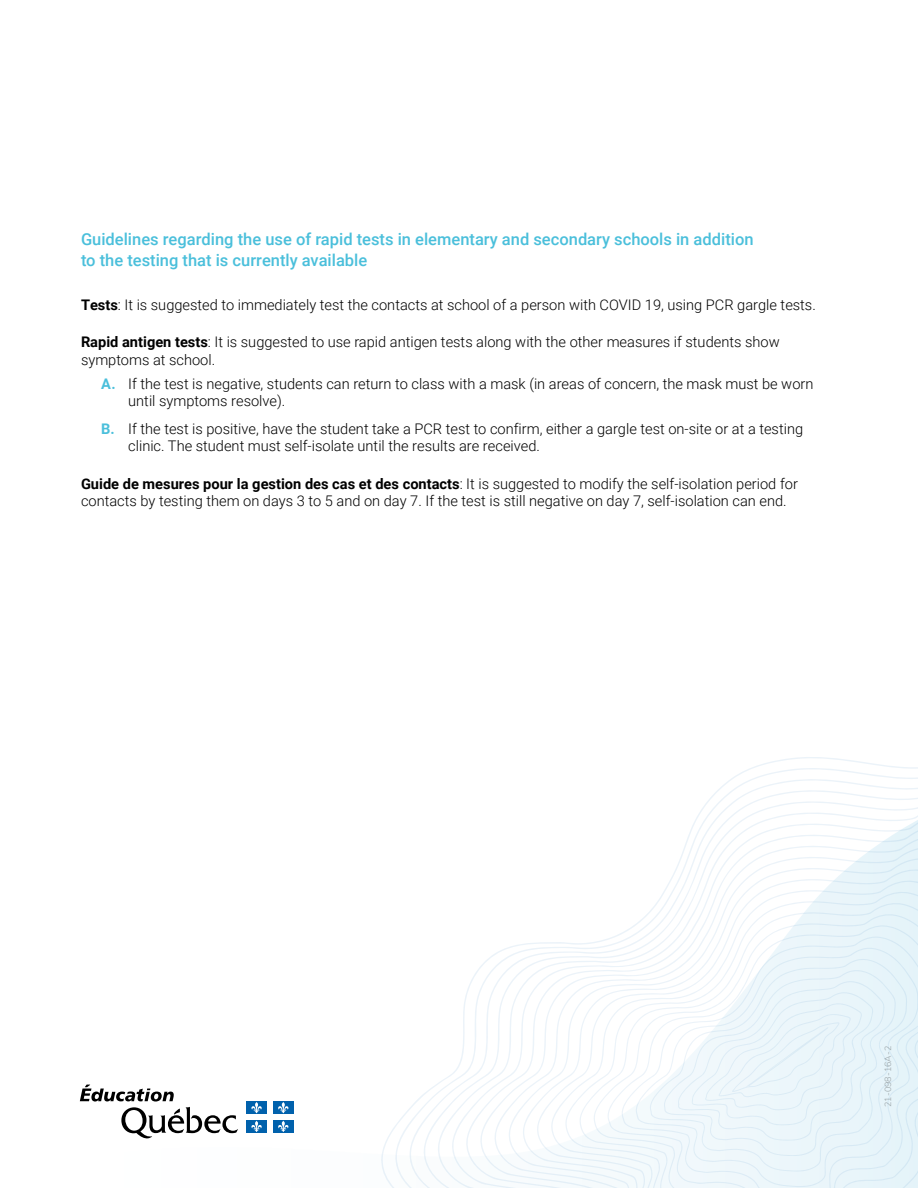
<style>
.page{position:relative;width:918px;height:1188px;background:#fff}
.page>*{position:absolute;margin:0;border:0;box-sizing:border-box;transform-origin:0 0}
.t1{font:500 16.5px/21px "Roboto";color:#4abfdb}
.Liste_1_Puce{font:300 14.7px/17.2px "Roboto";color:#000}
.t2{font:300 9px "Nunito";color:#abacac}
.s1{font-weight:700}
.s2{font-weight:700;color:#4abfdb}
</style>
<div class="page">
<svg style="left:464px;top:813px;width:454px;height:375px"></svg>
<svg style="left:479px;top:824px;width:439px;height:364px"></svg>
<svg style="left:493px;top:836px;width:425px;height:352px"></svg>
<svg style="left:507px;top:847px;width:411px;height:341px"></svg>
<svg style="left:522px;top:857px;width:396px;height:331px"></svg>
<svg style="left:536px;top:868px;width:382px;height:320px"></svg>
<svg style="left:551px;top:879px;width:367px;height:309px"></svg>
<svg style="left:565px;top:891px;width:353px;height:297px"></svg>
<svg style="left:579px;top:902px;width:339px;height:286px"></svg>
<svg style="left:593px;top:913px;width:325px;height:275px"></svg>
<svg style="left:608px;top:925px;width:310px;height:263px"></svg>
<svg style="left:622px;top:936px;width:296px;height:252px"></svg>
<svg style="left:636px;top:947px;width:282px;height:240px;fill:#ecf6fa"></svg>
<svg style="left:650px;top:958px;width:257px;height:214px;fill:#ecf6fa"></svg>
<svg style="left:664px;top:970px;width:232px;height:186px"></svg>
<img style="left:79px;top:1084px;width:215px;height:55px">
<p class="t1" style="left:81px;top:228px;width:674px">Guidelines regarding the use of rapid tests in elementary and secondary schools in addition to the testing that is currently available</p>
<p class="Liste_1_Puce" style="left:81px;top:295px;width:736px"><span class="s1">Tests</span>: It is suggested to immediately test the contacts at school of a person with COVID 19, using PCR gargle tests.</p>
<p class="Liste_1_Puce" style="left:81px;top:333px;width:700px"><span class="s1">Rapid antigen tests</span>: It is suggested to use rapid antigen tests along with the other measures if students show symptoms at school.</p>
<p class="Liste_1_Puce" style="left:128px;top:374px;width:687px;text-indent:-27px"><span class="s2">A.</span> If the test is negative, students can return to class with a mask (in areas of concern, the mask must be worn until symptoms resolve).</p>
<p class="Liste_1_Puce" style="left:128px;top:419px;width:676px;text-indent:-27px"><span class="s2">B.</span> If the test is positive, have the student take a PCR test to confirm, either a gargle test on-site or at a testing clinic. The student must self-isolate until the results are received.</p>
<p class="Liste_1_Puce" style="left:81px;top:474px;width:718px"><span class="s1">Guide de mesures pour la gestion des cas et des contacts</span>: It is suggested to modify the self-isolation period for contacts by testing them on days 3 to 5 and on day 7. If the test is still negative on day 7, self-isolation can end.</p>
<p class="t2" style="left:881px;top:1107px;width:62px;rotate:-90deg">21-098-16A-2</p>
</div>
